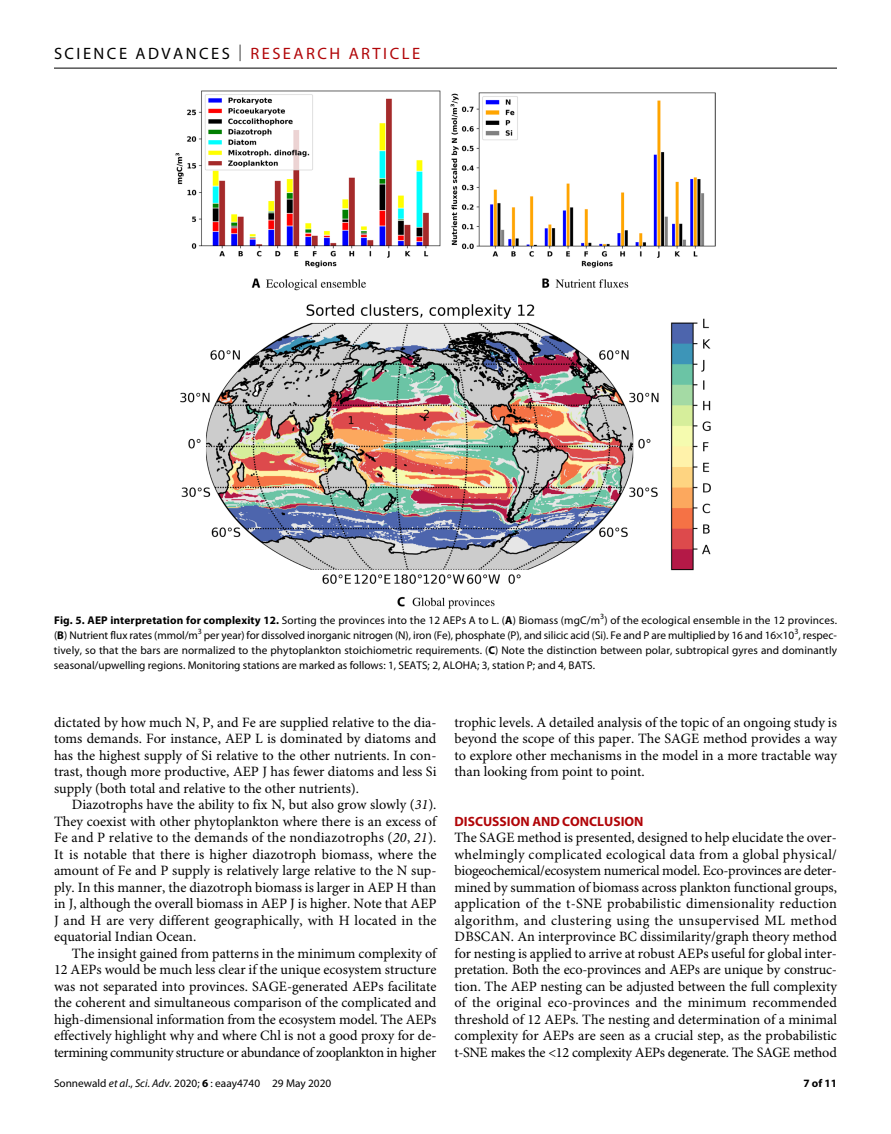
<style>
.page{position:relative;width:891px;height:1134px;background:#fff}
.page>*{position:absolute;margin:0;border:0;box-sizing:border-box;transform-origin:0 0}
.t1{font:16.5px "Myriad Pro";letter-spacing:.15em;color:#000}
.t2{font:14.25px/16.5px "Minion Pro";color:#000;text-align:justify}
.t3{font:700 13.5px "Myriad Pro";color:#b10508}
.t4{font:11.25px/15px "Myriad Pro";color:#000;text-align:justify}
.t5{font:700 11.25px "Myriad Pro";color:#000}
.s1{font-weight:300}
.s2{color:#b10508}
.s3{font-weight:700}
.s4{font-style:italic}
</style>
<div class="page">
<hr style="left:54px;top:68px;width:783px;height:1px;background:#000">
<img style="left:176px;top:90px;width:539px;height:518px">
<p class="t1" style="left:54px;top:40px;width:368px">SCIENCE ADVANCES <span class="s1">|</span> <span class="s2">RESEARCH ARTICLE</span></p>
<p class="t4" style="left:54px;top:613px;width:785px"><span class="s3">Fig. 5. AEP interpretation for complexity 12.</span> Sorting the provinces into the 12 AEPs A to L. (<span class="s3">A</span>) Biomass (mgC/m<sup>3</sup>) of the ecological ensemble in the 12 provinces. (<span class="s3">B</span>) Nutrient flux rates (mmol/m<sup>3</sup> per year) for dissolved inorganic nitrogen (N), iron (Fe), phosphate (P), and silicic acid (Si). Fe and P are multiplied by 16 and 16×10<sup>3</sup>, respec&shy;tively, so that the bars are normalized to the phytoplankton stoichiometric requirements. (<span class="s3">C</span>) Note the distinction between polar, subtropical gyres and dominantly seasonal/upwelling regions. Monitoring stations are marked as follows: 1, SEATS; 2, ALOHA; 3, station P; and 4, BATS.</p>
<p class="t2" style="left:54px;top:715px;width:384px">dictated by how much N, P, and Fe are supplied relative to the dia&shy;toms demands. For instance, AEP L is dominated by diatoms and has the highest supply of Si relative to the other nutrients. In con&shy;trast, though more productive, AEP J has fewer diatoms and less Si supply (both total and relative to the other nutrients).</p>
<p class="t2" style="left:54px;top:798px;width:384px;text-indent:18px">Diazotrophs have the ability to fix N, but also grow slowly (<span class="s4">31</span>).<br>They coexist with other phytoplankton where there is an excess of Fe and P relative to the demands of the nondiazotrophs (<span class="s4">20</span>, <span class="s4">21</span>).<br>It is notable that there is higher diazotroph biomass, where the amount of Fe and P supply is relatively large relative to the N sup&shy;ply. In this manner, the diazotroph biomass is larger in AEP H than in J, although the overall biomass in AEP J is higher. Note that AEP J and H are very different geographically, with H located in the equatorial Indian Ocean.</p>
<p class="t2" style="left:54px;top:946px;width:384px;text-indent:18px">The insight gained from patterns in the minimum complexity of 12 AEPs would be much less clear if the unique ecosystem structure was not separated into provinces. SAGE-generated AEPs facilitate the coherent and simultaneous comparison of the complicated and high-dimensional information from the ecosystem model. The AEPs effectively highlight why and where Chl is not a good proxy for de&shy;termining community structure or abundance of zooplankton in higher</p>
<p class="t4" style="left:54px;top:1076px;width:279px">Sonnewald <span class="s4">et al</span>., <span class="s4">Sci. Adv.</span> 2020; <span class="s3">6</span> : eaay4740 29 May 2020</p>
<p class="t2" style="left:454px;top:715px;width:384px">trophic levels. A detailed analysis of the topic of an ongoing study is beyond the scope of this paper. The SAGE method provides a way to explore other mechanisms in the model in a more tractable way than looking from point to point.</p>
<p class="t3" style="left:454px;top:810px;width:191px">DISCUSSION AND CONCLUSION</p>
<p class="t2" style="left:454px;top:831px;width:384px">The SAGE method is presented, designed to help elucidate the over&shy;whelmingly complicated ecological data from a global physical/ biogeochemical/ecosystem numerical model. Eco-provinces are deter&shy;mined by summation of biomass across plankton functional groups, application of the t-SNE probabilistic dimensionality reduction algorithm, and clustering using the unsupervised ML method DBSCAN. An interprovince BC dissimilarity/graph theory method for nesting is applied to arrive at robust AEPs useful for global inter&shy;pretation. Both the eco-provinces and AEPs are unique by construc&shy;tion. The AEP nesting can be adjusted between the full complexity of the original eco-provinces and the minimum recommended threshold of 12 AEPs. The nesting and determination of a minimal complexity for AEPs are seen as a crucial step, as the probabilistic t-SNE makes the &lt;12 complexity AEPs degenerate. The SAGE method</p>
<p class="t5" style="left:803px;top:1074px;width:35px">7 of 11</p>
</div>
